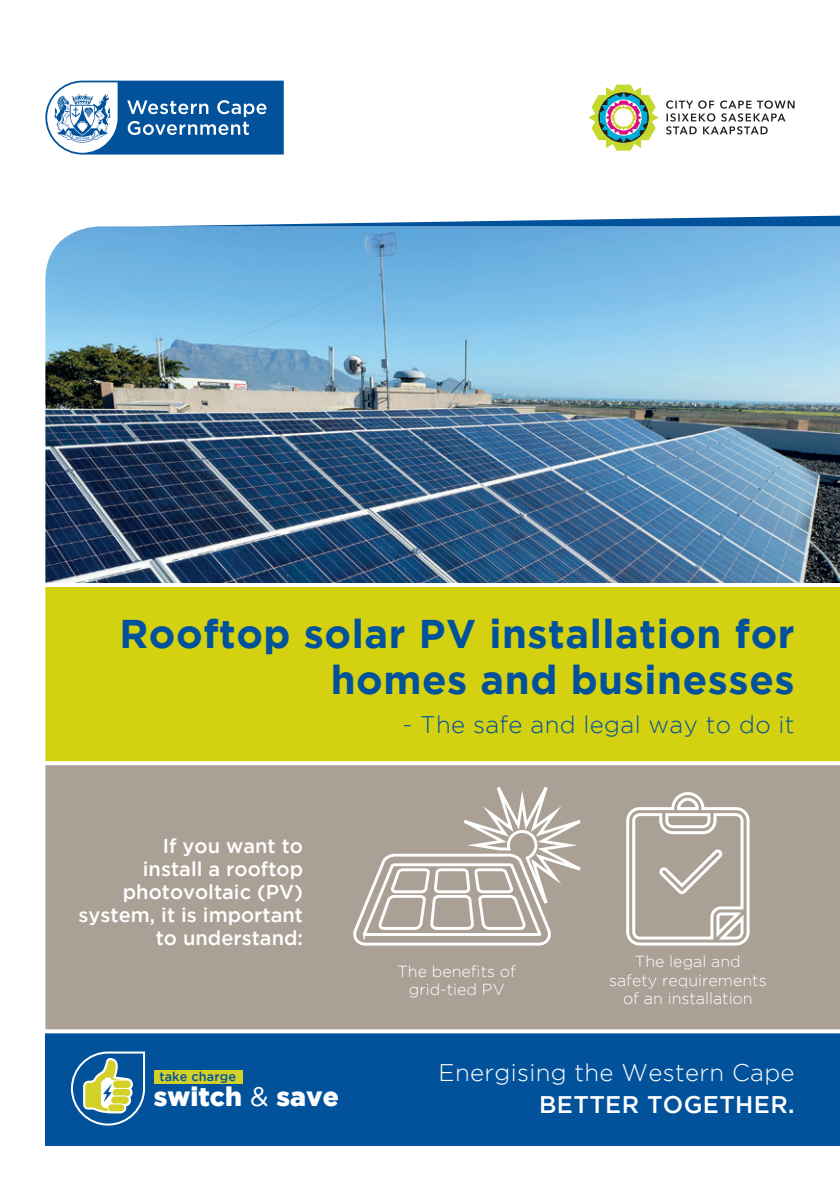
<style>
.page{position:relative;width:840px;height:1191px;background:#fff}
.page>*{position:absolute;margin:0;border:0;box-sizing:border-box;transform-origin:0 0}
.t1{font:700 40px/46px "Gotham";letter-spacing:.015em;color:#01529b;text-align:right}
.t2{font:900 26.6px "Gotham";color:#fff}
.Descriptions{font:300 24px/32px "Gotham";letter-spacing:.015em;color:#fff;text-align:right}
.t3{font:300 24px "Gotham";letter-spacing:.015em;color:#01529b}
.t4{font:500 20px/23px "Gotham";color:#fff;text-align:right}
.t5{font:300 16px/18.4px "Gotham";color:#fff;text-align:center}
.t6{font:500 12.6px "Gotham";letter-spacing:.01em;color:#01529b}
.s1{font-weight:500}
.s2{font-weight:400}
</style>
<div class="page">
<img style="left:45px;top:226px;width:794px;height:355px">
<div style="left:45px;top:1029px;width:794px;height:116px;background:#01529b"></div>
<div style="left:45px;top:767px;width:794px;height:267px;background:#aba095"></div>
<div style="left:45px;top:581px;width:794px;height:186px;background:#d4d110"></div>
<svg style="left:167px;top:216px;width:672px;height:10px"></svg>
<svg style="left:71px;top:1051px;width:74px;height:74px"></svg>
<div style="left:154px;top:1070px;width:88px;height:13px;background:#d3d127"></div>
<svg style="left:45px;top:81px;width:238px;height:73px"></svg>
<svg style="left:666px;top:100px;width:128px;height:34px"></svg>
<svg style="left:588px;top:85px;width:70px;height:66px"></svg>
<svg style="left:350px;top:758px;width:258px;height:189px"></svg>
<svg style="left:624px;top:790px;width:126px;height:157px"></svg>
<p class="t1" style="left:119px;top:609px;width:676px">Rooftop solar PV installation for homes and businesses</p>
<p class="t3" style="left:402px;top:711px;width:393px">- The safe and legal way to do it</p>
<p class="t4" style="left:79px;top:834px;width:226px">If you want to<br>install a rooftop photovoltaic (PV) system, it is important to understand:</p>
<p class="t5" style="left:397px;top:961px;width:120px">The benefits of grid-tied PV</p>
<p class="t5" style="left:608px;top:952px;width:159px">The legal and safety requirements of an installation</p>
<p class="t6" style="left:159px;top:1069px;width:78px">take charge</p>
<p class="Descriptions" style="left:438px;top:1056px;width:357px">Energising the Western Cape<br><span class="s1">BETTER TOGETHER.</span></p>
<p class="t2" style="left:154px;top:1081px;width:187px">switch <span class="s2">&amp;</span> save</p>
</div>
